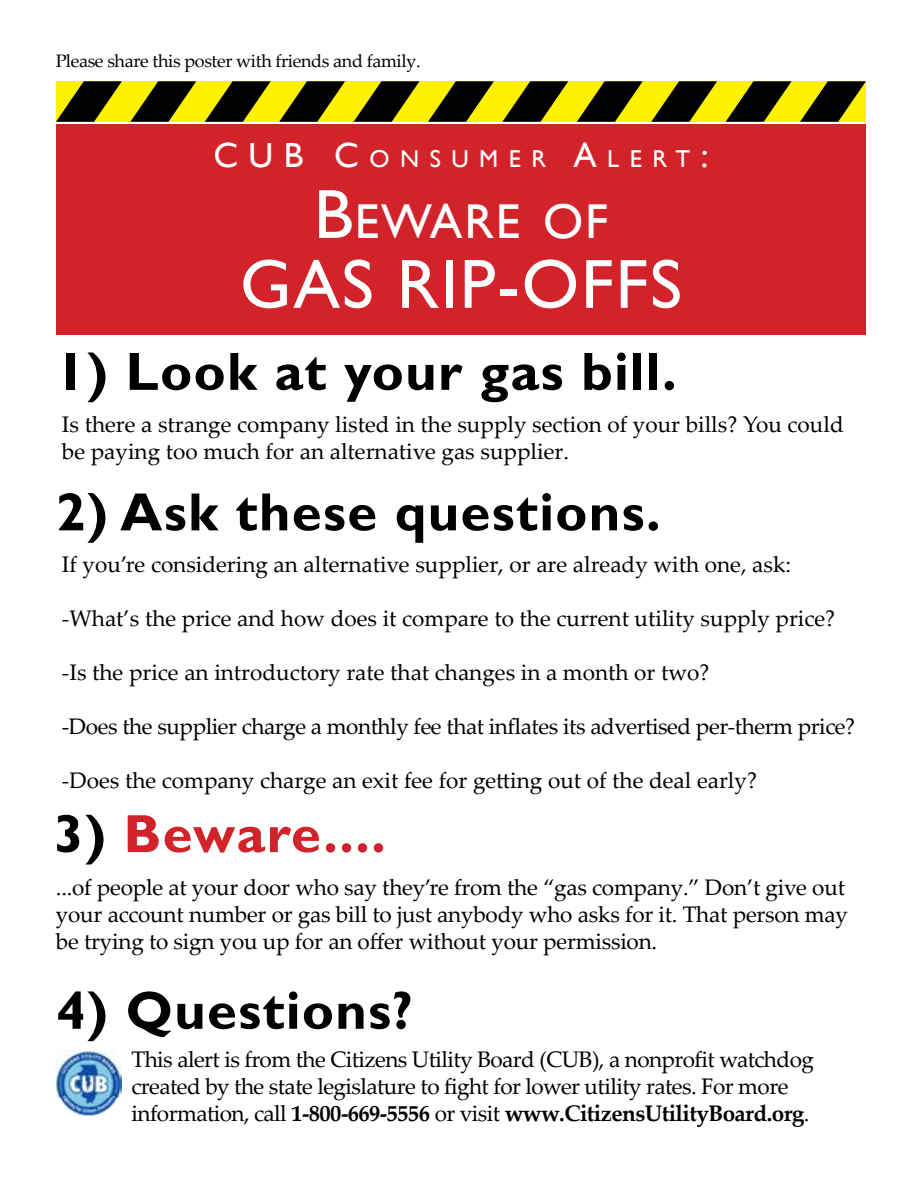
<style>
.page{position:relative;width:918px;height:1188px;background:#fff}
.page>*{position:absolute;margin:0;border:0;box-sizing:border-box;transform-origin:0 0}
.t1{font:69.9px "Gill Sans";color:#fff}
.t2{font:700 54px "Gill Sans";letter-spacing:.025em;color:#000}
.t3{font:700 54px "Gill Sans";letter-spacing:.025em;color:#d2232a}
.t4{font:48.9px "Gill Sans";letter-spacing:.035em;color:#fff}
.t5{font:24.45px "Gill Sans";letter-spacing:.43em;color:#fff}
.t6{font:22.5px/27px "Palatino Linotype";letter-spacing:-.01em;color:#000}
.t7{font:18px "Palatino Linotype";letter-spacing:-.02em;color:#000}
.s1{font-size:34.95px}
.s2{font-size:69.9px}
.s3{color:#000}
.s4{font-weight:700}
</style>
<div class="page">
<div style="left:56px;top:124px;width:810px;height:210px;background:#d2232a"></div>
<div style="left:56px;top:81px;width:810px;height:41px;background:#fff200"></div>
<svg style="left:56px;top:81px;width:66px;height:41px"></svg>
<svg style="left:130px;top:81px;width:66px;height:41px"></svg>
<svg style="left:205px;top:81px;width:66px;height:41px"></svg>
<svg style="left:279px;top:81px;width:66px;height:41px"></svg>
<svg style="left:354px;top:81px;width:65px;height:41px"></svg>
<svg style="left:428px;top:81px;width:66px;height:41px"></svg>
<svg style="left:502px;top:81px;width:66px;height:41px"></svg>
<svg style="left:577px;top:81px;width:66px;height:41px"></svg>
<svg style="left:651px;top:81px;width:66px;height:41px"></svg>
<svg style="left:726px;top:81px;width:66px;height:41px"></svg>
<svg style="left:800px;top:81px;width:66px;height:41px"></svg>
<img style="left:56px;top:1051px;width:66px;height:65px">
<div style="left:53px;top:1115px;width:17px;height:20px;background:#fff"></div>
<p class="t7" style="left:56px;top:48px;width:366px">Please share this poster with friends and family.</p>
<p class="t5" style="left:213px;top:145px;width:497px"><span class="s1">CUB C</span>ONSU MER <span class="s1">A</span>LERT<span class="s1">:</span></p>
<h3 class="t4" style="left:314px;top:193px;width:296px"><span class="s2">B</span>EWARE OF</h3>
<h1 class="t1" style="left:240px;top:244px;width:322px">GAS RIP-OFFS</h1>
<h2 class="t2" style="left:56px;top:339px;width:622px">1) Look at your gas bill.</h2>
<p class="t6" style="left:62px;top:409px;width:783px">Is there a strange company listed in the supply section of your bills? You could be paying too much for an alternative gas supplier.</p>
<h2 class="t2" style="left:56px;top:480px;width:606px">2) Ask these questions.</h2>
<p class="t6" style="left:62px;top:550px;width:731px">If you’re considering an alternative supplier, or are already with one, ask:</p>
<p class="t6" style="left:62px;top:604px;width:775px">-What’s the price and how does it compare to the current utility supply price?</p>
<p class="t6" style="left:62px;top:658px;width:649px">-Is the price an introductory rate that changes in a month or two?</p>
<p class="t6" style="left:62px;top:712px;width:795px">-Does the supplier charge a monthly fee that inflates its advertised per-therm price?</p>
<p class="t6" style="left:62px;top:766px;width:697px">-Does the company charge an exit fee for getting out of the deal early?</p>
<h2 class="t3" style="left:54px;top:801px;width:333px"><span class="s3">3)</span> Beware....</h2>
<p class="t6" style="left:56px;top:873px;width:794px">...of people at your door who say they’re from the “gas company.” Don’t give out your account number or gas bill to just anybody who asks for it. That person may be trying to sign you up for an offer without your permission.</p>
<h2 class="t2" style="left:56px;top:978px;width:358px">4) Questions?</h2>
<p class="t6" style="left:132px;top:1045px;width:684px">This alert is from the Citizens Utility Board (CUB), a nonprofit watchdog created by the state legislature to fight for lower utility rates. For more information, call <span class="s4">1-800-669-5556</span> or visit <span class="s4">www.CitizensUtilityBoard.org</span>.</p>
</div>
